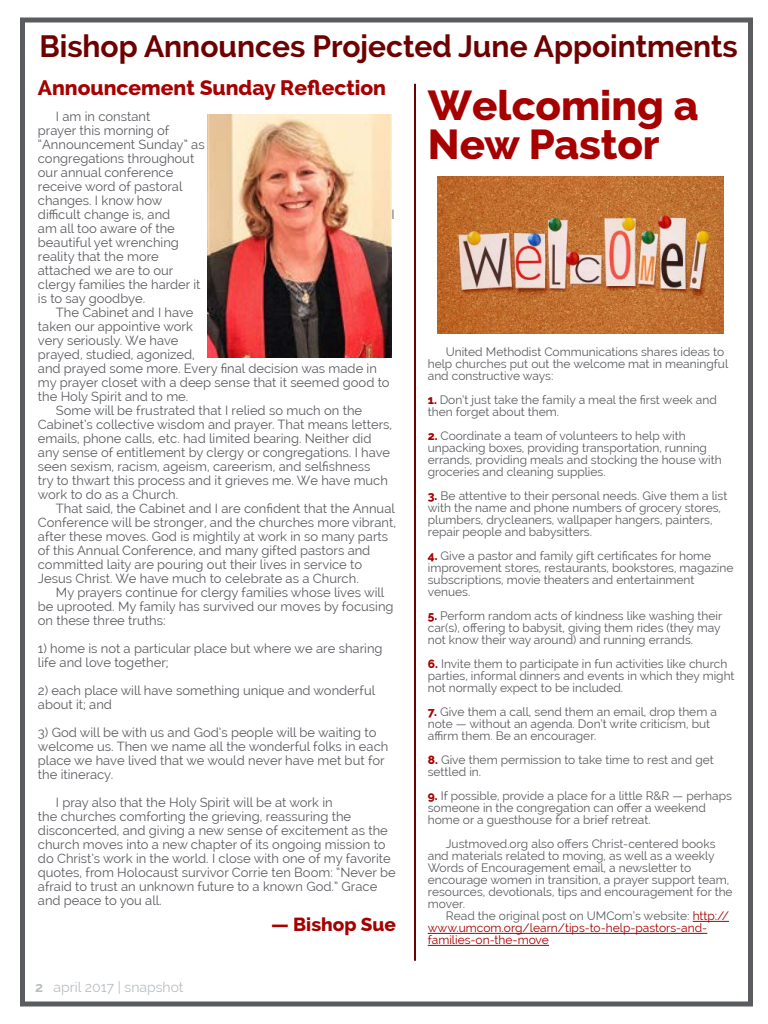
<style>
.page{position:relative;width:768px;height:1024px;background:#fff}
.page>*{position:absolute;margin:0;border:0;box-sizing:border-box;transform-origin:0 0}
.t1{font:800 42px/39px "Raleway";color:#a60000}
.t2{font:700 30.9px "Raleway";color:#6d0000}
.t3{font:800 21px "Raleway";color:#a60000}
.t4{font:800 19px "Raleway";color:#a60000}
.t5{font:14px "Raleway";color:#b9bec2}
.t6{font:13px/14px "Raleway";color:#5a5c60}
.t7{font:12px/12px "Raleway";color:#5a5c60}
.t8{font:12px/12px "Raleway";color:#a60000}
.s1{font-weight:800;color:#a60000}
.s2{color:#5a5c60}
.s3{font-weight:700}
</style>
<div class="page">
<div style="left:20px;top:18px;width:733px;height:988px;border:5px solid #5a5c60"></div>
<img style="left:208px;top:114px;width:183px;height:243px">
<hr style="left:414px;top:84px;width:2px;height:877px;background:#6d0000">
<hr style="left:693px;top:921px;width:36px;height:1px;background:#a60000">
<hr style="left:428px;top:933px;width:279px;height:1px;background:#a60000">
<hr style="left:428px;top:945px;width:121px;height:1px;background:#a60000">
<img style="left:438px;top:176px;width:286px;height:158px">
<h2 class="t2" style="left:39px;top:29px;width:700px">Bishop Announces Projected June Appointments</h2>
<h1 class="t1" style="left:428px;top:87px;width:272px">Welcoming a<br>New Pastor</h1>
<h3 class="t3" style="left:38px;top:76px;width:350px">Announcement Sunday Reflection</h3>
<p class="t6" style="left:38px;top:110px;width:168px;text-indent:18px">I am in constant<br>prayer this morning of “Announcement Sunday” as congregations throughout our annual conference receive word of pastoral changes. I know how difficult change is, and</p>
<p class="t6" style="left:391px;top:208px;width:5px">I</p>
<p class="t6" style="left:38px;top:222px;width:164px">am all too aware of the beautiful yet wrenching reality that the more attached we are to our clergy families the harder it is to say goodbye.</p>
<p class="t6" style="left:56px;top:306px;width:139px">The Cabinet and I have</p>
<p class="t6" style="left:38px;top:320px;width:157px">taken our appointive work</p>
<p class="t6" style="left:38px;top:334px;width:142px">very seriously. We have</p>
<p class="t6" style="left:38px;top:348px;width:158px">prayed, studied, agonized,</p>
<p class="t6" style="left:38px;top:362px;width:341px">and prayed some more. Every final decision was made in</p>
<p class="t6" style="left:38px;top:376px;width:353px">my prayer closet with a deep sense that it seemed good to</p>
<p class="t6" style="left:38px;top:390px;width:152px">the Holy Spirit and to me.</p>
<p class="t6" style="left:56px;top:404px;width:308px">Some will be frustrated that I relied so much on the</p>
<p class="t6" style="left:38px;top:418px;width:356px">Cabinet’s collective wisdom and prayer. That means letters,</p>
<p class="t6" style="left:38px;top:432px;width:335px">emails, phone calls, etc. had limited bearing. Neither did</p>
<p class="t6" style="left:38px;top:446px;width:354px">any sense of entitlement by clergy or congregations. I have</p>
<p class="t6" style="left:38px;top:460px;width:334px">seen sexism, racism, ageism, careerism, and selfishness</p>
<p class="t6" style="left:38px;top:474px;width:352px">try to thwart this process and it grieves me. We have much</p>
<p class="t6" style="left:38px;top:488px;width:142px">work to do as a Church.</p>
<p class="t6" style="left:56px;top:502px;width:341px">That said, the Cabinet and I are confident that the Annual</p>
<p class="t6" style="left:38px;top:516px;width:360px">Conference will be stronger, and the churches more vibrant,</p>
<p class="t6" style="left:38px;top:530px;width:352px">after these moves. God is mightily at work in so many parts</p>
<p class="t6" style="left:38px;top:544px;width:334px">of this Annual Conference, and many gifted pastors and</p>
<p class="t6" style="left:38px;top:558px;width:326px">committed laity are pouring out their lives in service to</p>
<p class="t6" style="left:38px;top:572px;width:322px">Jesus Christ. We have much to celebrate as a Church.</p>
<p class="t6" style="left:56px;top:586px;width:330px">My prayers continue for clergy families whose lives will</p>
<p class="t6" style="left:38px;top:600px;width:357px">be uprooted. My family has survived our moves by focusing</p>
<p class="t6" style="left:38px;top:614px;width:129px">on these three truths:</p>
<p class="t6" style="left:38px;top:642px;width:346px">1) home is not a particular place but where we are sharing life and love together;</p>
<p class="t6" style="left:38px;top:684px;width:339px">2) each place will have something unique and wonderful about it; and</p>
<p class="t6" style="left:38px;top:726px;width:352px">3) God will be with us and God’s people will be waiting to welcome us. Then we name all the wonderful folks in each place we have lived that we would never have met but for the itineracy.</p>
<p class="t6" style="left:38px;top:796px;width:359px;text-indent:18px">I pray also that the Holy Spirit will be at work in<br>the churches comforting the grieving, reassuring the disconcerted, and giving a new sense of excitement as the church moves into a new chapter of its ongoing mission to do Christ’s work in the world. I close with one of my favorite quotes, from Holocaust survivor Corrie ten Boom: “Never be afraid to trust an unknown future to a known God.” Grace and peace to you all.</p>
<h3 class="t4" style="left:271px;top:914px;width:126px">— Bishop Sue</h3>
<p class="t7" style="left:428px;top:346px;width:302px;text-indent:18px">United Methodist Communications shares ideas to help churches put out the welcome mat in meaningful and constructive ways:</p>
<p class="t7" style="left:428px;top:394px;width:291px"><span class="s1">1.</span> Don’t just take the family a meal the first week and then forget about them.</p>
<p class="t7" style="left:428px;top:430px;width:295px"><span class="s1">2.</span> Coordinate a team of volunteers to help with unpacking boxes, providing transportation, running errands, providing meals and stocking the house with groceries and cleaning supplies.</p>
<p class="t7" style="left:428px;top:490px;width:301px"><span class="s1">3.</span> Be attentive to their personal needs. Give them a list with the name and phone numbers of grocery stores, plumbers, drycleaners, wallpaper hangers, painters, repair people and babysitters.</p>
<p class="t7" style="left:428px;top:550px;width:307px"><span class="s1">4.</span> Give a pastor and family gift certificates for home improvement stores, restaurants, bookstores, magazine subscriptions, movie theaters and entertainment venues.</p>
<p class="t7" style="left:428px;top:610px;width:296px"><span class="s1">5.</span> Perform random acts of kindness like washing their car(s), offering to babysit, giving them rides (they may not know their way around) and running errands.</p>
<p class="t7" style="left:428px;top:658px;width:308px"><span class="s1">6.</span> Invite them to participate in fun activities like church parties, informal dinners and events in which they might not normally expect to be included.</p>
<p class="t7" style="left:428px;top:706px;width:291px"><span class="s1">7.</span> Give them a call, send them an email, drop them a note — without an agenda. Don’t write criticism, but affirm them. Be an encourager.</p>
<p class="t7" style="left:428px;top:754px;width:287px"><span class="s1">8.</span> Give them permission to take time to rest and get settled in.</p>
<p class="t7" style="left:428px;top:790px;width:306px"><span class="s1">9.</span> If possible, provide a place for a little R&amp;R — perhaps someone in the congregation can offer a weekend home or a guesthouse for a brief retreat.</p>
<p class="t7" style="left:428px;top:838px;width:306px;text-indent:18px">Justmoved.org also offers Christ-centered books and materials related to moving, as well as a weekly Words of Encouragement email, a newsletter to encourage women in transition, a prayer support team, resources, devotionals, tips and encouragement for the mover.</p>
<p class="t8" style="left:428px;top:910px;width:303px;text-indent:18px"><span class="s2">Read the original post on UMCom’s website:</span> http:// www.umcom.org/learn/tips-to-help-pastors-and&shy;families-on-the-move</p>
<p class="t5" style="left:35px;top:979px;width:150px"><span class="s3">2</span> april 2017 | snapshot</p>
</div>
